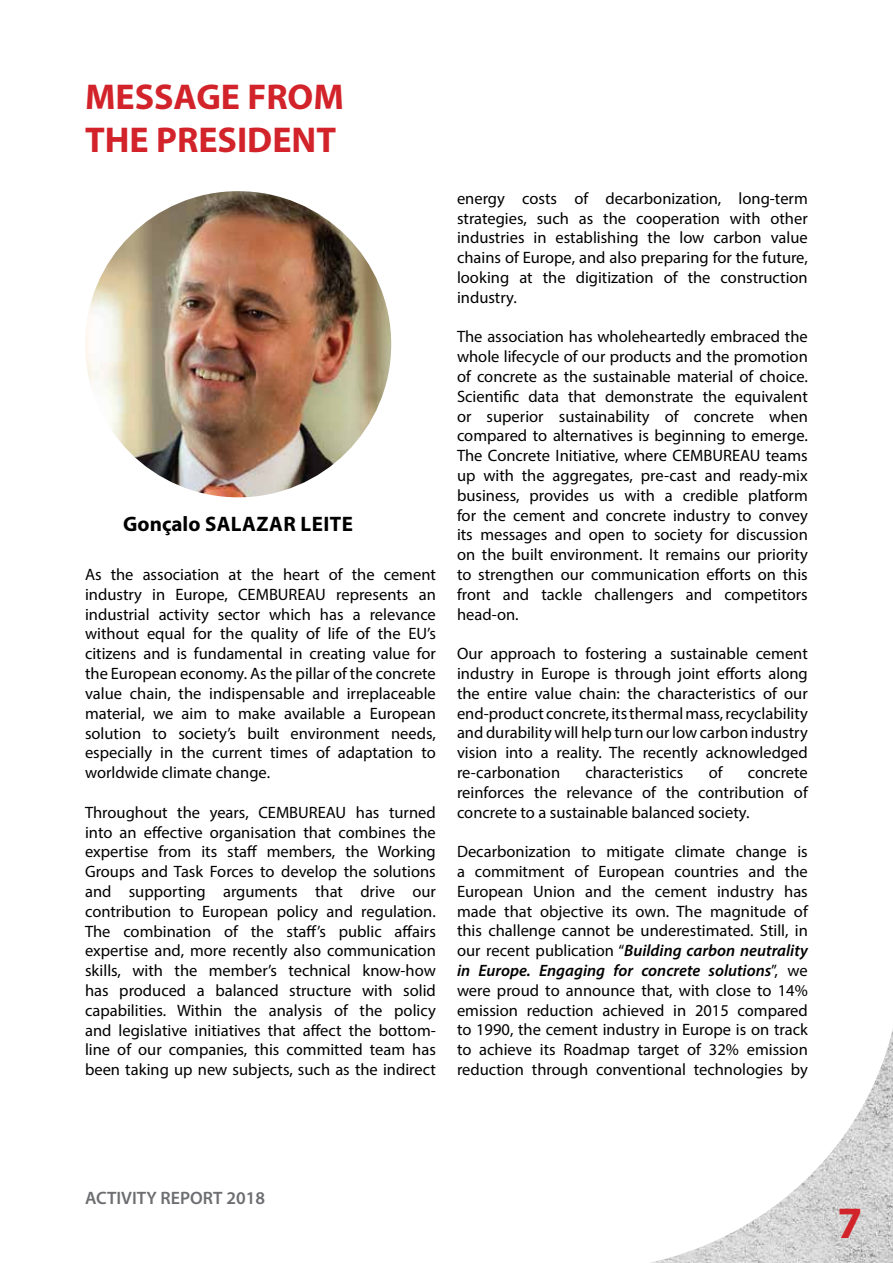
<style>
.page{position:relative;width:893px;height:1263px;background:#fff}
.page>*{position:absolute;margin:0;border:0;box-sizing:border-box;transform-origin:0 0}
.t1{font:700 45px "Myriad Pro";color:#d2232a}
.t2{font:700 36px/43.2px "Myriad Pro";color:#d2232a}
.t3{font:700 21px "Myriad Pro";letter-spacing:.02em;color:#000}
.t4{font:600 18px "Myriad Pro";color:#6d6e71}
.t5{font:16.5px/19.8px "Myriad Pro";color:#000;text-align:justify}
.s1{font-weight:600;font-style:italic}
</style>
<div class="page">
<img style="left:650px;top:1029px;width:243px;height:234px">
<img style="left:85px;top:191px;width:306px;height:306px;border-radius:153px">
<h2 class="t2" style="left:85px;top:74px;width:260px">MESSAGE FROM<br>THE PRESIDENT</h2>
<p class="t3" style="left:123px;top:510px;width:231px">Gonçalo SALAZAR LEITE</p>
<p class="t5" style="left:85px;top:564px;width:352px">As the association at the heart of the cement industry in Europe, CEMBUREAU represents an industrial activity sector which has a relevance without equal for the quality of life of the EU’s citizens and is fundamental in creating value for the European economy. As the pillar of the concrete value chain, the indispensable and irreplaceable material, we aim to make available a European solution to society’s built environment needs, especially in the current times of adaptation to worldwide climate change.</p>
<p class="t5" style="left:85px;top:802px;width:352px">Throughout the years, CEMBUREAU has turned into an effective organisation that combines the expertise from its staff members, the Working Groups and Task Forces to develop the solutions and supporting arguments that drive our contribution to European policy and regulation.<br>The combination of the staff’s public affairs expertise and, more recently also communication skills, with the member’s technical know-how has produced a balanced structure with solid capabilities. Within the analysis of the policy and legislative initiatives that affect the bottom&shy;line of our companies, this committed team has been taking up new subjects, such as the indirect</p>
<p class="t5" style="left:457px;top:188px;width:352px">energy costs of decarbonization, long-term strategies, such as the cooperation with other industries in establishing the low carbon value chains of Europe, and also preparing for the future, looking at the digitization of the construction industry.</p>
<p class="t5" style="left:457px;top:327px;width:352px">The association has wholeheartedly embraced the whole lifecycle of our products and the promotion of concrete as the sustainable material of choice.<br>Scientific data that demonstrate the equivalent or superior sustainability of concrete when compared to alternatives is beginning to emerge.<br>The Concrete Initiative, where CEMBUREAU teams up with the aggregates, pre-cast and ready-mix business, provides us with a credible platform for the cement and concrete industry to convey its messages and open to society for discussion on the built environment. It remains our priority to strengthen our communication efforts on this front and tackle challengers and competitors head-on.</p>
<p class="t5" style="left:457px;top:643px;width:352px">Our approach to fostering a sustainable cement industry in Europe is through joint efforts along the entire value chain: the characteristics of our end-product concrete, its thermal mass, recyclability and durability will help turn our low carbon industry vision into a reality. The recently acknowledged re-carbonation</p>
<p class="t5" style="left:585px;top:762px;width:100px">characteristics</p>
<p class="t5" style="left:709px;top:762px;width:15px">of</p>
<p class="t5" style="left:457px;top:762px;width:352px;text-indent:291px">concrete reinforces the relevance of the contribution of concrete to a sustainable balanced society.</p>
<p class="t5" style="left:457px;top:841px;width:352px">Decarbonization to mitigate climate change is a commitment of European countries and the European Union and the cement industry has made that objective its own. The magnitude of this challenge cannot be underestimated. Still, in our recent publication “<span class="s1">Building carbon neutrality in Europe. Engaging for concrete solutions</span>”, we were proud to announce that, with close to 14% emission reduction achieved in 2015 compared to 1990, the cement industry in Europe is on track to achieve its Roadmap target of 32% emission reduction through conventional technologies by</p>
<p class="t4" style="left:85px;top:1187px;width:181px">ACTIVITY REPORT 2018</p>
<h1 class="t1" style="left:837px;top:1194px;width:26px">7</h1>
</div>
